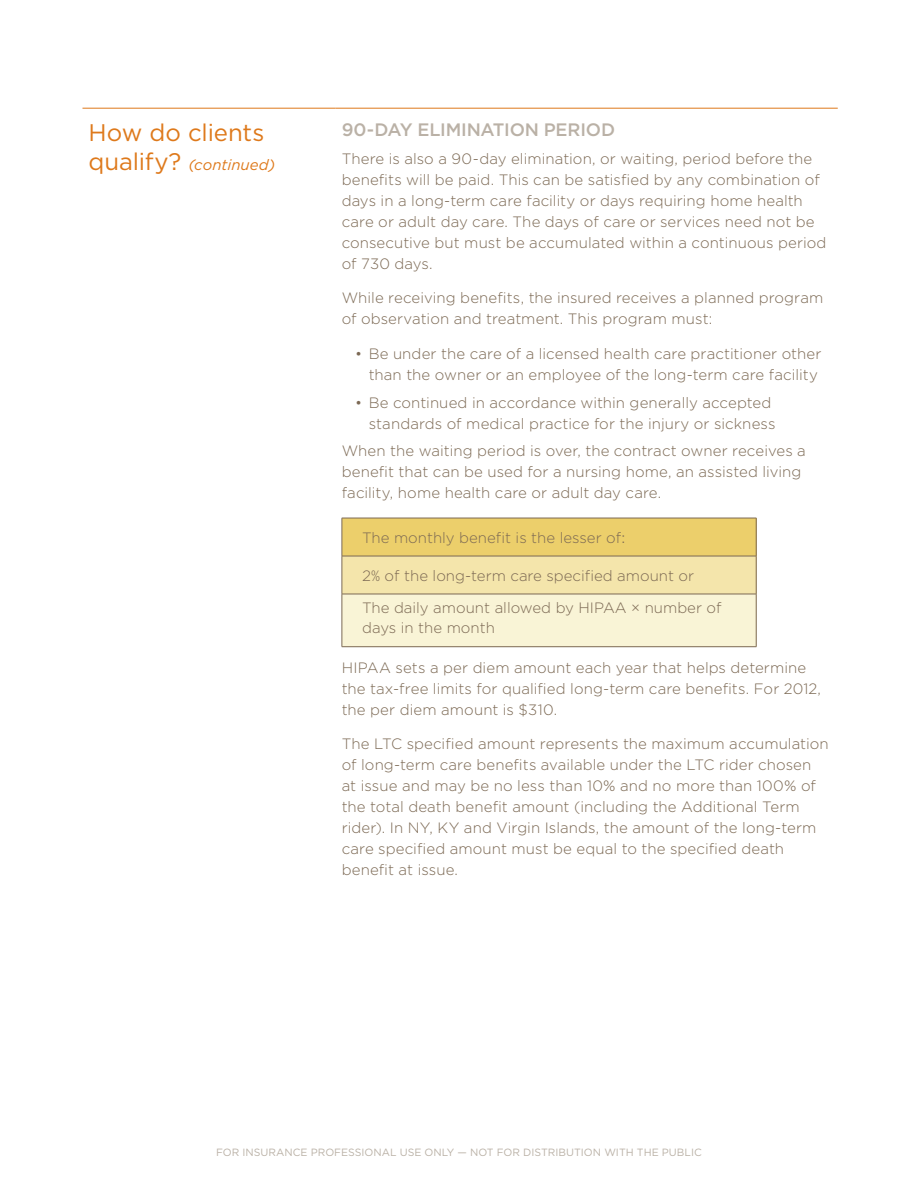
<style>
.page{position:relative;width:918px;height:1188px;background:#fff}
.page>*{position:absolute;margin:0;border:0;box-sizing:border-box;transform-origin:0 0}
.t1{font:24px "Gotham";color:#de791b}
.t2{font:500 18px "Gotham";letter-spacing:-.01em;color:#bab1a6}
.t3{font:300 15px/21px "Gotham";letter-spacing:.005em;color:#7c6954}
.t4{font:italic 15px "Gotham";letter-spacing:.005em;color:#de791b}
.t5{font:10.5px "Gotham";color:#bab1a6}
.s1{font-style:normal;font-size:24px}
</style>
<div class="page">
<hr style="left:82px;top:108px;width:254px;height:1px;background:#de791b">
<hr style="left:336px;top:108px;width:502px;height:1px;background:#de791b">
<div style="left:342px;top:518px;width:414px;height:38px;background:#eccf6b"></div>
<div style="left:342px;top:556px;width:414px;height:38px;background:#f4e5ab"></div>
<div style="left:342px;top:594px;width:414px;height:53px;background:#f9f4d6"></div>
<hr style="left:342px;top:518px;width:414px;height:1px;background:#7c6954">
<hr style="left:342px;top:518px;width:1px;height:38px;background:#7c6954">
<hr style="left:756px;top:518px;width:1px;height:38px;background:#7c6954">
<hr style="left:342px;top:556px;width:414px;height:1px;background:#7c6954">
<hr style="left:342px;top:556px;width:1px;height:38px;background:#7c6954">
<hr style="left:756px;top:556px;width:1px;height:38px;background:#7c6954">
<hr style="left:342px;top:594px;width:414px;height:1px;background:#7c6954">
<hr style="left:342px;top:594px;width:1px;height:53px;background:#7c6954">
<hr style="left:756px;top:594px;width:1px;height:53px;background:#7c6954">
<hr style="left:342px;top:646px;width:414px;height:1px;background:#7c6954">
<h1 class="t1" style="left:88px;top:117px;width:177px">HOW DO CLIENTS</h1>
<p class="t4" style="left:88px;top:155px;width:188px"><span class="s1">QUALIFY?</span> (continued)</p>
<p class="t2" style="left:342px;top:118px;width:138px">90-DAY ELIMINAT</p>
<p class="t2" style="left:504px;top:118px;width:112px">ION PERIOD</p>
<p class="t3" style="left:342px;top:148px;width:486px">There is also a 90-day elimination, or waiting, period before the benefits will be paid. This can be satisfied by any combination of days in a long-term care facility or days requiring home health care or adult day care. The days of care or services need not be consecutive but must be accumulated within a continuous period of 730 days.</p>
<p class="t3" style="left:342px;top:287px;width:483px">While receiving benefits, the insured receives a planned program of observation and treatment. This program must:</p>
<p class="t3" style="left:355px;top:343px;width:468px;text-align:right">• Be under the care of a licensed health care practitioner other than the owner or an employee of the long-term care facility</p>
<p class="t3" style="left:355px;top:391px;width:422px;text-align:right">• Be continued in accordance within generally accepted standards of medical practice for the injury or sickness</p>
<p class="t3" style="left:342px;top:440px;width:466px">When the waiting period is over, the contract owner receives a benefit that can be used for a nursing home, an assisted living facility, home health care or adult day care.</p>
<p class="t3" style="left:362px;top:527px;width:265px">The monthly benefit is the lesser of:</p>
<p class="t3" style="left:362px;top:559px;width:361px;line-height:31.8px">2% of the long-term care specified amount or<br>The daily amount allowed by HIPAA × number of</p>
<p class="t3" style="left:362px;top:617px;width:134px">days in the month</p>
<p class="t3" style="left:342px;top:656px;width:481px">HIPAA sets a per diem amount each year that helps determine the tax-free limits for qualified long-term care benefits. For 2012, the per diem amount is $310.</p>
<p class="t3" style="left:342px;top:733px;width:489px">The LTC specified amount represents the maximum accumulation of long-term care benefits available under the LTC rider chosen at issue and may be no less than 10% and no more than 100% of the total death benefit amount (including the Additional Term rider). In NY, KY and Virgin Islands, the amount of the long-term care specified amount must be equal to the specified death benefit at issue.</p>
<p class="t5" style="left:216px;top:1145px;width:487px">FOR INSURANCE PROFESSIONAL USE ONLY — NOT FOR DISTRIBUTION WITH THE PUBLIC</p>
</div>
